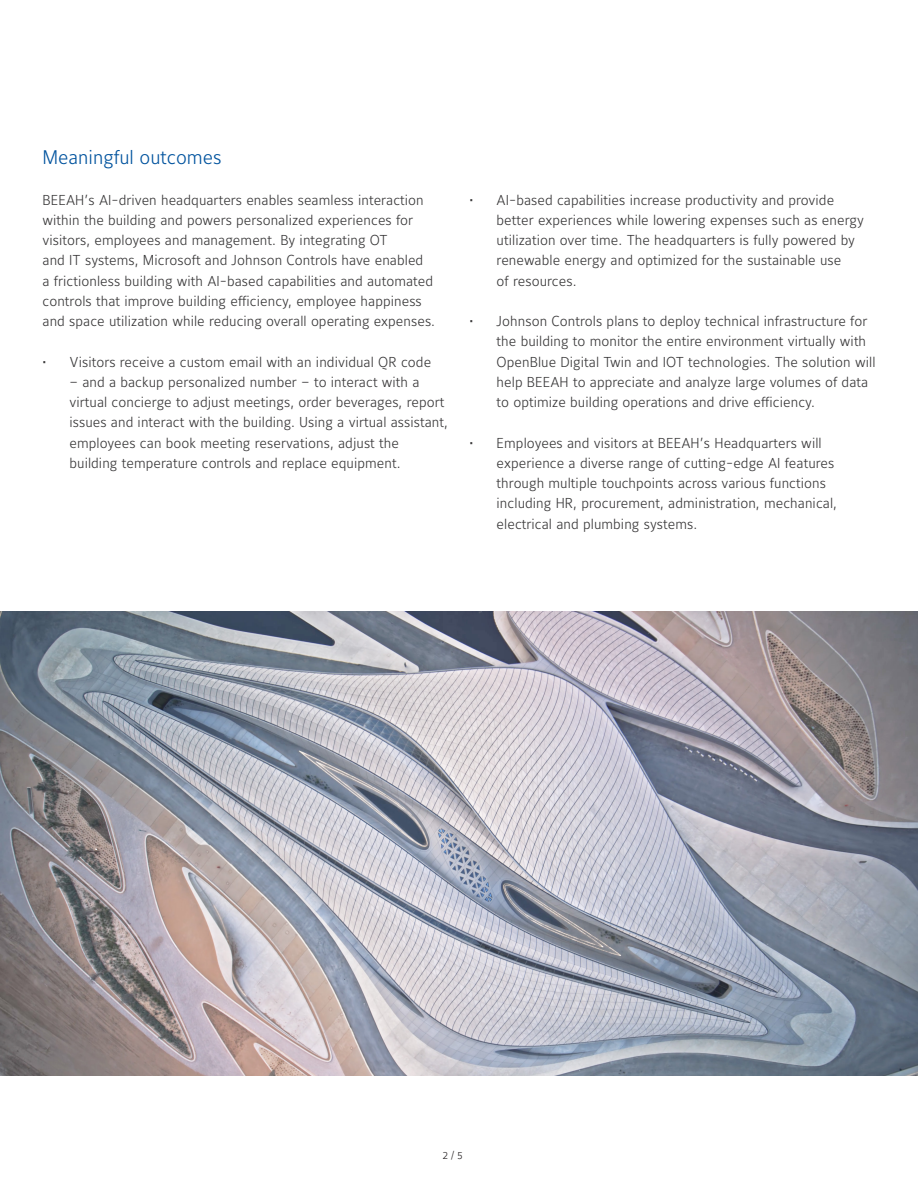
<style>
.page{position:relative;width:918px;height:1188px;background:#fff}
.page>*{position:absolute;margin:0;border:0;box-sizing:border-box;transform-origin:0 0}
._01_Subtitle_level{font:300 19.5px "Maurea Jci Lf ML";color:#01539e}
._01_Body_text_-_Blac{font:300 14.25px/20.2px "Maurea Jci Lf ML";letter-spacing:.005em;color:#363536}
.t1{font:300 10.5px "Maurea Jci Lf ML";color:#231f20}
</style>
<div class="page">
<img style="left:0;top:611px;width:918px;height:465px">
<p class="_01_Subtitle_level" style="left:43px;top:145px;width:181px">Meaningful outcomes</p>
<p class="_01_Body_text_-_Blac" style="left:43px;top:189px;width:394px">BEEAH’s AI-driven headquarters enables seamless interaction within the building and powers personalized experiences for visitors, employees and management. By integrating OT<br>and IT systems, Microsoft and Johnson Controls have enabled<br>a frictionless building with AI-based capabilities and automated controls that improve building efficiency, employee happiness and space utilization while reducing overall operating expenses.</p>
<p class="_01_Body_text_-_Blac" style="left:43px;top:351px;width:390px">• Visitors receive a custom email with an individual QR code</p>
<p class="_01_Body_text_-_Blac" style="left:70px;top:371px;width:380px">– and a backup personalized number – to interact with a virtual concierge to adjust meetings, order beverages, report issues and interact with the building. Using a virtual assistant, employees can book meeting reservations, adjust the building temperature controls and replace equipment.</p>
<p class="_01_Body_text_-_Blac" style="left:497px;top:189px;width:369px;text-indent:-27px">• AI-based capabilities increase productivity and provide better experiences while lowering expenses such as energy utilization over time. The headquarters is fully powered by renewable energy and optimized for the sustainable use<br>of resources.</p>
<p class="_01_Body_text_-_Blac" style="left:497px;top:311px;width:380px;text-indent:-27px">• Johnson Controls plans to deploy technical infrastructure for the building to monitor the entire environment virtually with OpenBlue Digital Twin and IOT technologies. The solution will help BEEAH to appreciate and analyze large volumes of data to optimize building operations and drive efficiency.</p>
<p class="_01_Body_text_-_Blac" style="left:497px;top:432px;width:342px;text-indent:-27px">• Employees and visitors at BEEAH’s Headquarters will experience a diverse range of cutting-edge AI features through multiple touchpoints across various functions including HR, procurement, administration, mechanical, electrical and plumbing systems.</p>
<p class="t1" style="left:443px;top:1149px;width:21px">2 / 5</p>
</div>
